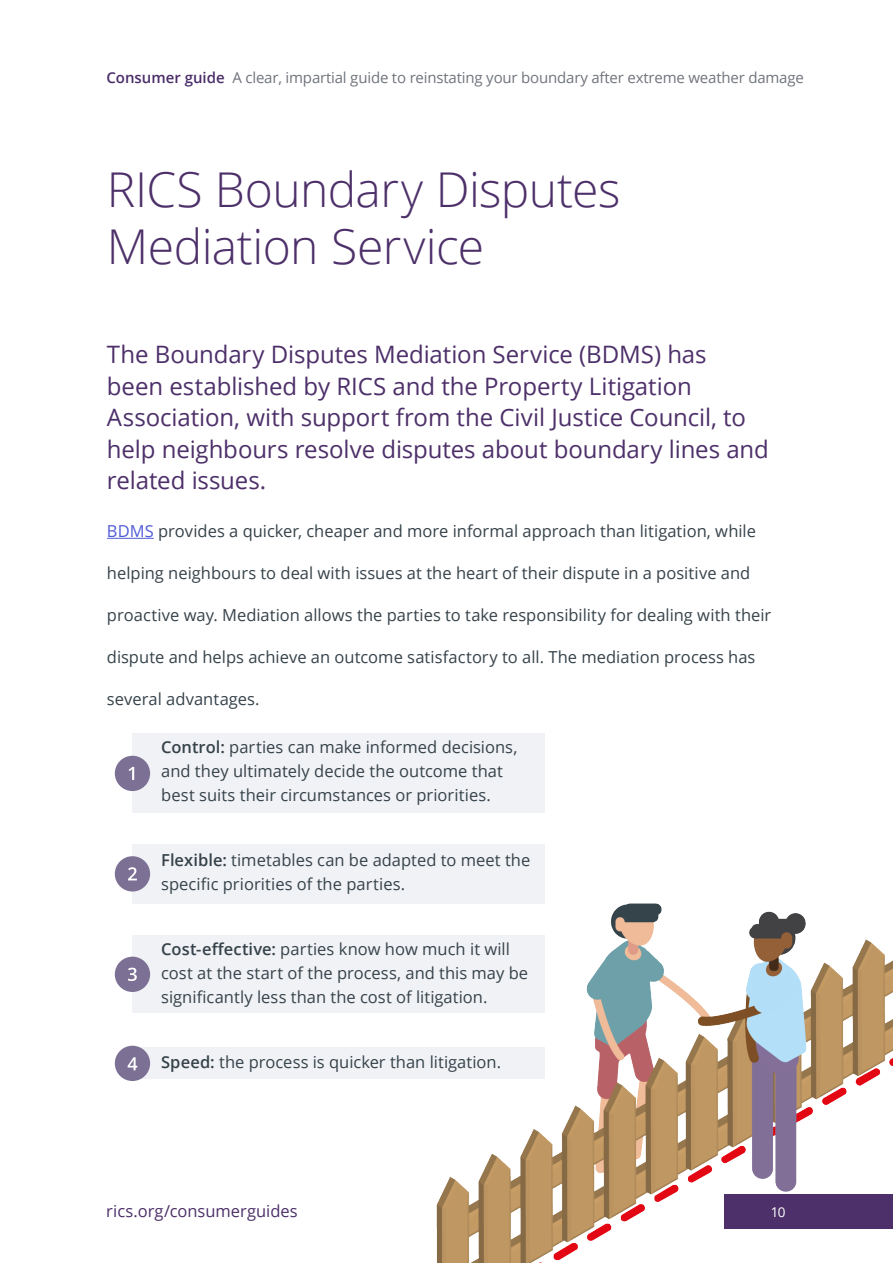
<style>
.page{position:relative;width:893px;height:1263px;background:#fff}
.page>*{position:absolute;margin:0;border:0;box-sizing:border-box;transform-origin:0 0}
.Heading_1{font:300 48px/57px "Open Sans";letter-spacing:-.01em;color:#4d3069}
.Pullout_purple{font:24px/31.5px "Open Sans";letter-spacing:-.005em;color:#4d3069}
.bullet{font:16.5px/24px "Open Sans";color:#36424a}
.Body_text{font:16.5px "Open Sans";color:#36424a}
.t1{font:16.5px "Open Sans";color:#4d3069}
.t2{font:15px "Open Sans";letter-spacing:-.01em;color:#70747c}
.t3{font:13.5px "Open Sans";color:#fff}
.s1{font-weight:600;color:#4a2d69}
.s2{color:#4f5cd6}
.s3{font-weight:600}
</style>
<div class="page">
<hr style="left:107px;top:538px;width:47px;height:1px;background:#4f5cd6">
<img style="left:421px;top:733px;width:472px;height:530px">
<div style="left:132px;top:844px;width:413px;height:59px;background:#f0f2f5"></div>
<div style="left:132px;top:734px;width:413px;height:79px;background:#f0f2f5"></div>
<div style="left:132px;top:935px;width:413px;height:78px;background:#f0f2f5"></div>
<div style="left:132px;top:1048px;width:413px;height:31px;background:#f0f2f5"></div>
<div style="left:115px;top:756px;width:35px;height:35px;background:#7d7095;border-radius:50%"></div>
<div style="left:115px;top:856px;width:35px;height:35px;background:#7d7095;border-radius:50%"></div>
<div style="left:115px;top:957px;width:35px;height:35px;background:#7d7095;border-radius:50%"></div>
<div style="left:115px;top:1046px;width:35px;height:35px;background:#7d7095;border-radius:50%"></div>
<svg style="left:129px;top:767px;width:5px;height:13px"></svg>
<svg style="left:128px;top:867px;width:9px;height:13px"></svg>
<svg style="left:128px;top:968px;width:9px;height:13px"></svg>
<svg style="left:128px;top:1057px;width:9px;height:13px"></svg>
<div style="left:724px;top:1194px;width:169px;height:35px;background:#4d3069"></div>
<p class="t2" style="left:106px;top:67px;width:699px"><span class="s1">Consumer guide</span> A clear, impartial guide to reinstating your boundary after extreme weather damage</p>
<p class="Heading_1" style="left:107px;top:159px;width:515px">RICS Boundary Disputes<br>Mediation Service</p>
<p class="Pullout_purple" style="left:107px;top:338px;width:664px">The Boundary Disputes Mediation Service (BDMS) has<br>been established by RICS and the Property Litigation Association, with support from the Civil Justice Council, to help neighbours resolve disputes about boundary lines and related issues.</p>
<p class="Body_text" style="left:107px;top:520px;width:651px"><span class="s2">BDMS</span> provides a quicker, cheaper and more informal approach than litigation, while</p>
<p class="Body_text" style="left:107px;top:562px;width:645px">helping neighbours to deal with issues at the heart of their dispute in a positive and</p>
<p class="Body_text" style="left:107px;top:604px;width:666px">proactive way. Mediation allows the parties to take responsibility for dealing with their</p>
<p class="Body_text" style="left:107px;top:646px;width:650px">dispute and helps achieve an outcome satisfactory to all. The mediation process has</p>
<p class="Body_text" style="left:107px;top:688px;width:154px">several advantages.</p>
<p class="bullet" style="left:161px;top:734px;width:358px"><span class="s3">Control:</span> parties can make informed decisions, and they ultimately decide the outcome that best suits their circumstances or priorities.</p>
<p class="bullet" style="left:161px;top:847px;width:371px"><span class="s3">Flexible:</span> timetables can be adapted to meet the specific priorities of the parties.</p>
<p class="bullet" style="left:161px;top:936px;width:368px"><span class="s3">Cost-effective:</span> parties know how much it will cost at the start of the process, and this may be significantly less than the cost of litigation.</p>
<p class="bullet" style="left:161px;top:1049px;width:341px"><span class="s3">Speed:</span> the process is quicker than litigation.</p>
<p class="t1" style="left:106px;top:1200px;width:193px">rics.org/consumerguides</p>
<p class="t3" style="left:771px;top:1203px;width:16px">10</p>
</div>
